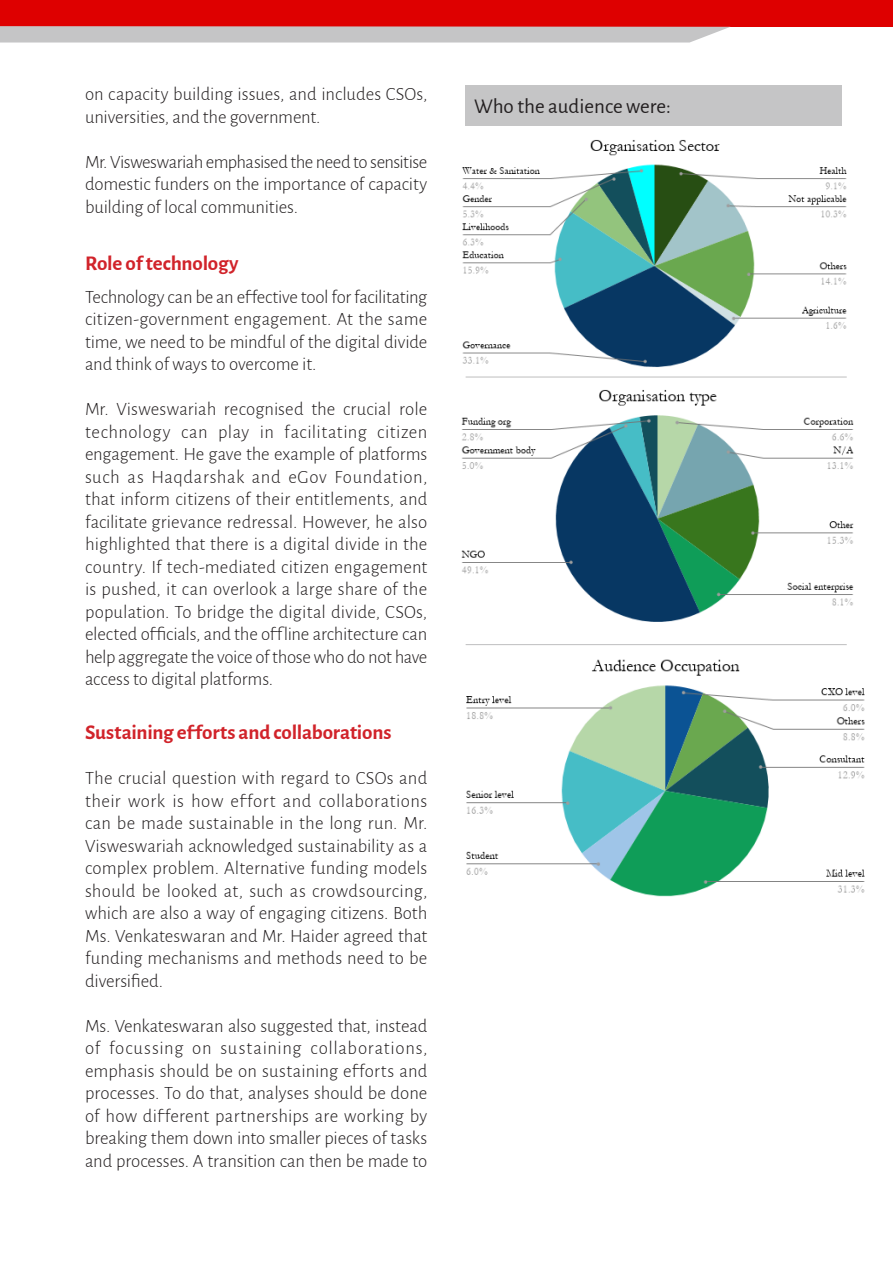
<style>
.page{position:relative;width:893px;height:1263px;background:#fff}
.page>*{position:absolute;margin:0;border:0;box-sizing:border-box;transform-origin:0 0}
.t1{font:700 21px "Alegreya Sans";letter-spacing:-.01em;color:#d1232a}
.t2{font:21px "Alegreya Sans";color:#231f20}
.t3{font:300 18.75px/22.5px "Alegreya Sans";letter-spacing:-.01em;color:#231f20;text-align:justify}
</style>
<div class="page">
<div style="left:0;top:0;width:893px;height:27px;background:#de0000"></div>
<svg style="left:0;top:26px;width:730px;height:17px;background:#c8c2c3"></svg>
<div style="left:466px;top:85px;width:376px;height:41px;background:#c5c5c6"></div>
<img style="left:462px;top:139px;width:385px;height:228px">
<img style="left:466px;top:659px;width:399px;height:238px">
<img style="left:461px;top:389px;width:393px;height:233px">
<hr style="left:466px;top:376px;width:381px;height:2px;background:#c5c5c6">
<hr style="left:466px;top:644px;width:381px;height:1px;background:#c5c5c6">
<p class="t3" style="left:85px;top:82px;width:344px">on capacity building issues, and includes CSOs, universities, and the government.</p>
<p class="t3" style="left:85px;top:150px;width:344px">Mr. Visweswariah emphasised the need to sensitise domestic funders on the importance of capacity building of local communities.</p>
<p class="t1" style="left:85px;top:247px;width:155px">Role of technology</p>
<p class="t3" style="left:85px;top:285px;width:344px">Technology can be an effective tool for facilitating citizen-government engagement. At the same time, we need to be mindful of the digital divide and think of ways to overcome it.</p>
<p class="t3" style="left:85px;top:397px;width:344px">Mr. Visweswariah recognised the crucial role technology can play in facilitating citizen engagement. He gave the example of platforms such as Haqdarshak and eGov Foundation, that inform citizens of their entitlements, and facilitate grievance redressal. However, he also highlighted that there is a digital divide in the country. If tech-mediated citizen engagement is pushed, it can overlook a large share of the population. To bridge the digital divide, CSOs, elected officials, and the offline architecture can help aggregate the voice of those who do not have access to digital platforms.</p>
<p class="t1" style="left:85px;top:717px;width:308px">Sustaining efforts and collaborations</p>
<p class="t3" style="left:85px;top:766px;width:344px">The crucial question with regard to CSOs and their work is how effort and collaborations can be made sustainable in the long run. Mr.<br>Visweswariah acknowledged sustainability as a complex problem. Alternative funding models should be looked at, such as crowdsourcing, which are also a way of engaging citizens. Both Ms. Venkateswaran and Mr. Haider agreed that funding mechanisms and methods need to be diversified.</p>
<p class="t3" style="left:85px;top:1014px;width:344px">Ms. Venkateswaran also suggested that, instead of focussing on sustaining collaborations, emphasis should be on sustaining efforts and processes. To do that, analyses should be done of how different partnerships are working by breaking them down into smaller pieces of tasks and processes. A transition can then be made to</p>
<p class="t2" style="left:474px;top:92px;width:198px">Who the audience were:</p>
</div>
